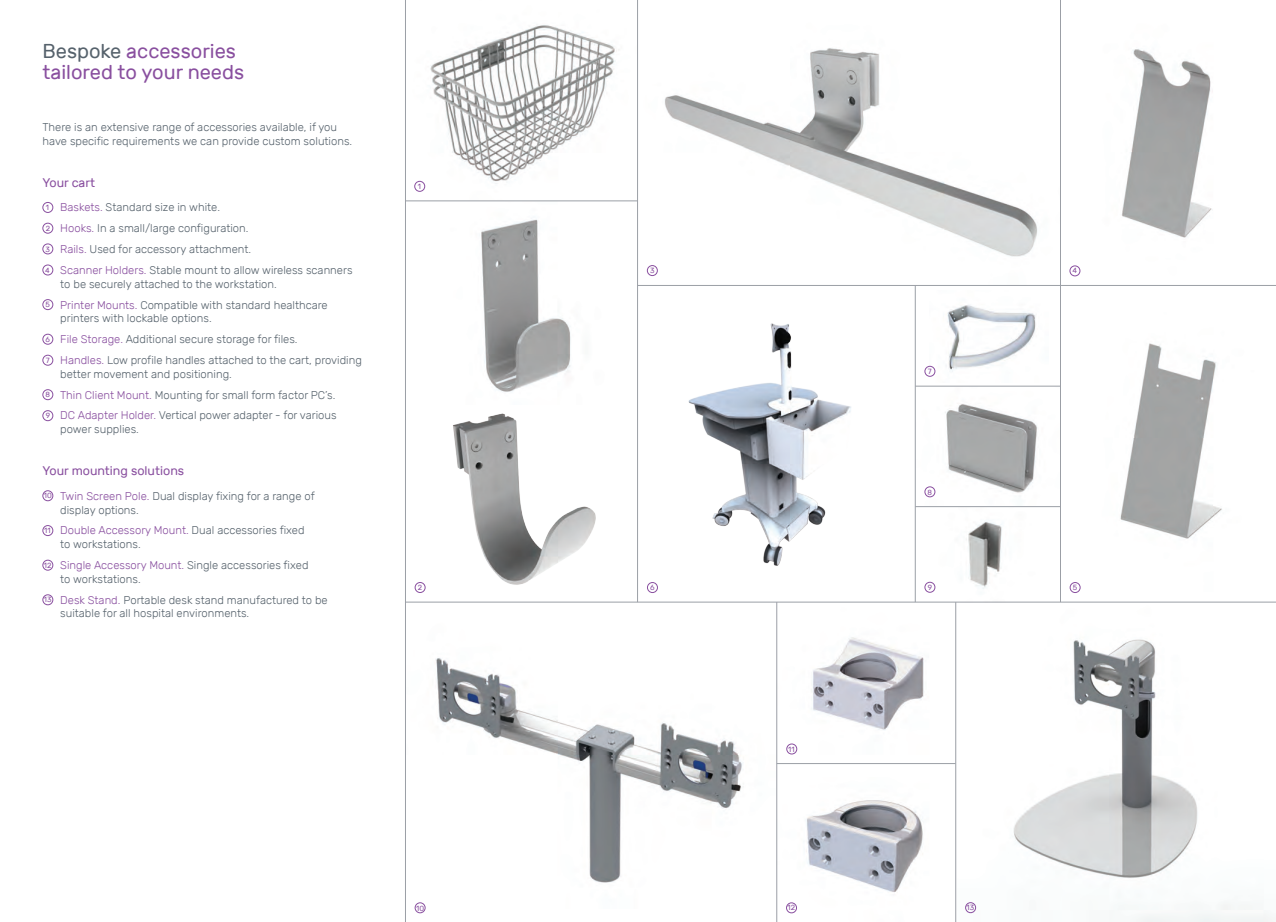
<style>
.page{position:relative;width:1276px;height:922px;background:#fff}
.page>*{position:absolute;margin:0;border:0;box-sizing:border-box;transform-origin:0 0}
.t1{font:20px/21.2px "Rubik";color:#894f9f}
.t2{font:12.5px "Rubik";color:#894f9f}
.t3{font:300 11.25px/20.9px "Rubik";color:#56626c}
.t4{font:7.5px "Rubik";letter-spacing:.03em;color:#894f9f}
.s1{color:#56626c}
.s2{color:#894f9f}
</style>
<div class="page">
<img style="left:777px;top:777px;width:146px;height:144px">
<img style="left:777px;top:602px;width:178px;height:160px">
<img style="left:965px;top:639px;width:308px;height:282px">
<img style="left:406px;top:602px;width:369px;height:312px">
<img style="left:929px;top:305px;width:107px;height:72px">
<img style="left:916px;top:386px;width:144px;height:207px">
<img style="left:688px;top:310px;width:227px;height:264px">
<img style="left:406px;top:25px;width:231px;height:568px">
<img style="left:646px;top:48px;width:567px;height:229px">
<img style="left:1070px;top:343px;width:152px;height:250px">
<div style="left:43px;top:243px;width:10px;height:11px;border:1px solid #894f9f;border-radius:50%"></div>
<div style="left:43px;top:202px;width:10px;height:11px;border:1px solid #894f9f;border-radius:50%"></div>
<div style="left:43px;top:223px;width:10px;height:10px;border:1px solid #894f9f;border-radius:50%"></div>
<div style="left:43px;top:264px;width:10px;height:11px;border:1px solid #894f9f;border-radius:50%"></div>
<div style="left:43px;top:299px;width:10px;height:11px;border:1px solid #894f9f;border-radius:50%"></div>
<div style="left:43px;top:334px;width:10px;height:10px;border:1px solid #894f9f;border-radius:50%"></div>
<div style="left:43px;top:355px;width:10px;height:10px;border:1px solid #894f9f;border-radius:50%"></div>
<div style="left:43px;top:389px;width:10px;height:11px;border:1px solid #894f9f;border-radius:50%"></div>
<div style="left:43px;top:410px;width:10px;height:11px;border:1px solid #894f9f;border-radius:50%"></div>
<div style="left:43px;top:490px;width:10px;height:11px;border:1px solid #894f9f;border-radius:50%"></div>
<div style="left:43px;top:525px;width:10px;height:10px;border:1px solid #894f9f;border-radius:50%"></div>
<div style="left:43px;top:559px;width:10px;height:11px;border:1px solid #894f9f;border-radius:50%"></div>
<div style="left:43px;top:594px;width:10px;height:11px;border:1px solid #894f9f;border-radius:50%"></div>
<div style="left:414px;top:181px;width:11px;height:11px;border:1px solid #894f9f;border-radius:50%"></div>
<div style="left:415px;top:582px;width:10px;height:10px;border:1px solid #894f9f;border-radius:50%"></div>
<div style="left:647px;top:265px;width:10px;height:11px;border:1px solid #894f9f;border-radius:50%"></div>
<div style="left:1069px;top:265px;width:11px;height:11px;border:1px solid #894f9f;border-radius:50%"></div>
<div style="left:647px;top:582px;width:11px;height:10px;border:1px solid #894f9f;border-radius:50%"></div>
<div style="left:924px;top:366px;width:11px;height:10px;border:1px solid #894f9f;border-radius:50%"></div>
<div style="left:924px;top:486px;width:11px;height:11px;border:1px solid #894f9f;border-radius:50%"></div>
<div style="left:924px;top:581px;width:11px;height:11px;border:1px solid #894f9f;border-radius:50%"></div>
<div style="left:1069px;top:582px;width:11px;height:10px;border:1px solid #894f9f;border-radius:50%"></div>
<div style="left:415px;top:902px;width:10px;height:10px;border:1px solid #894f9f;border-radius:50%"></div>
<div style="left:786px;top:743px;width:11px;height:11px;border:1px solid #894f9f;border-radius:50%"></div>
<div style="left:786px;top:902px;width:11px;height:10px;border:1px solid #894f9f;border-radius:50%"></div>
<div style="left:965px;top:902px;width:11px;height:10px;border:1px solid #894f9f;border-radius:50%"></div>
<hr style="left:405px;top:0;width:1px;height:921px;background:#9b9fa6">
<hr style="left:637px;top:0;width:1px;height:602px;background:#9b9fa6">
<hr style="left:405px;top:200px;width:232px;height:1px;background:#9b9fa6">
<hr style="left:776px;top:602px;width:1px;height:319px;background:#9b9fa6">
<hr style="left:955px;top:602px;width:1px;height:319px;background:#9b9fa6">
<hr style="left:777px;top:762px;width:178px;height:1px;background:#9b9fa6">
<hr style="left:915px;top:285px;width:1px;height:317px;background:#9b9fa6">
<hr style="left:637px;top:285px;width:639px;height:1px;background:#9b9fa6">
<hr style="left:915px;top:385px;width:145px;height:1px;background:#9b9fa6">
<hr style="left:915px;top:506px;width:145px;height:1px;background:#9b9fa6">
<hr style="left:1060px;top:0;width:1px;height:602px;background:#9b9fa6">
<hr style="left:405px;top:601px;width:871px;height:1px;background:#9b9fa6">
<h1 class="t1" style="left:43px;top:41px;width:203px"><span class="s1">Bespoke</span> accessories tailored to your needs</h1>
<p class="t3" style="left:43px;top:120px;width:311px;line-height:13.8px">There is an extensive range of accessories available, if you have specific requirements we can provide custom solutions.</p>
<p class="t2" style="left:43px;top:176px;width:54px">Your cart</p>
<p class="t3" style="left:60px;top:197px;width:294px"><span class="s2">Baskets.</span> Standard size in white.<br><span class="s2">Hooks.</span> In a small/large configuration.<br><span class="s2">Rails.</span> Used for accessory attachment.<br><span class="s2">Scanner Holders.</span> Stable mount to allow wireless scanners</p>
<p class="t3" style="left:60px;top:273px;width:269px">to be securely attached to the workstation.<br><span class="s2">Printer Mounts.</span> Compatible with standard healthcare</p>
<p class="t3" style="left:60px;top:308px;width:303px">printers with lockable options.<br><span class="s2">File Storage.</span> Additional secure storage for files.<br><span class="s2">Handles.</span> Low profile handles attached to the cart, providing</p>
<p class="t3" style="left:60px;top:363px;width:278px">better movement and positioning.<br><span class="s2">Thin Client Mount.</span> Mounting for small form factor PC’s.<br><span class="s2">DC Adapter Holder.</span> Vertical power adapter - for various</p>
<p class="t3" style="left:60px;top:419px;width:80px">power supplies.</p>
<p class="t2" style="left:43px;top:464px;width:143px">Your mounting solutions</p>
<p class="t3" style="left:60px;top:489px;width:256px;line-height:13.8px"><span class="s2">Twin Screen Pole.</span> Dual display fixing for a range of display options.</p>
<p class="t3" style="left:60px;top:523px;width:246px;line-height:13.8px"><span class="s2">Double Accessory Mount.</span> Dual accessories fixed to workstations.</p>
<p class="t3" style="left:60px;top:558px;width:250px;line-height:13.8px"><span class="s2">Single Accessory Mount.</span> Single accessories fixed to workstations.</p>
<p class="t3" style="left:60px;top:592px;width:269px;line-height:13.8px"><span class="s2">Desk Stand.</span> Portable desk stand manufactured to be suitable for all hospital environments.</p>
<p class="t4" style="left:46px;top:203px;width:5px">1</p>
<p class="t4" style="left:46px;top:224px;width:6px">2</p>
<p class="t4" style="left:46px;top:245px;width:6px">3</p>
<p class="t4" style="left:45px;top:266px;width:6px">4</p>
<p class="t4" style="left:46px;top:300px;width:6px">5</p>
<p class="t4" style="left:45px;top:335px;width:6px">6</p>
<p class="t4" style="left:46px;top:356px;width:5px">7</p>
<p class="t4" style="left:46px;top:390px;width:6px">8</p>
<p class="t4" style="left:46px;top:411px;width:6px">9</p>
<p class="t4" style="left:44px;top:491px;width:10px">10</p>
<p class="t4" style="left:44px;top:526px;width:8px">11</p>
<p class="t4" style="left:44px;top:561px;width:9px">12</p>
<p class="t4" style="left:44px;top:595px;width:9px">13</p>
<p class="t4" style="left:418px;top:182px;width:5px">1</p>
<p class="t4" style="left:418px;top:583px;width:6px">2</p>
<p class="t4" style="left:416px;top:903px;width:10px">10</p>
<p class="t4" style="left:650px;top:266px;width:6px">3</p>
<p class="t4" style="left:1072px;top:266px;width:6px">4</p>
<p class="t4" style="left:928px;top:367px;width:5px">7</p>
<p class="t4" style="left:650px;top:583px;width:6px">6</p>
<p class="t4" style="left:927px;top:487px;width:6px">8</p>
<p class="t4" style="left:788px;top:744px;width:8px">11</p>
<p class="t4" style="left:927px;top:583px;width:6px">9</p>
<p class="t4" style="left:1073px;top:583px;width:6px">5</p>
<p class="t4" style="left:787px;top:903px;width:9px">12</p>
<p class="t4" style="left:966px;top:903px;width:9px">13</p>
</div>
